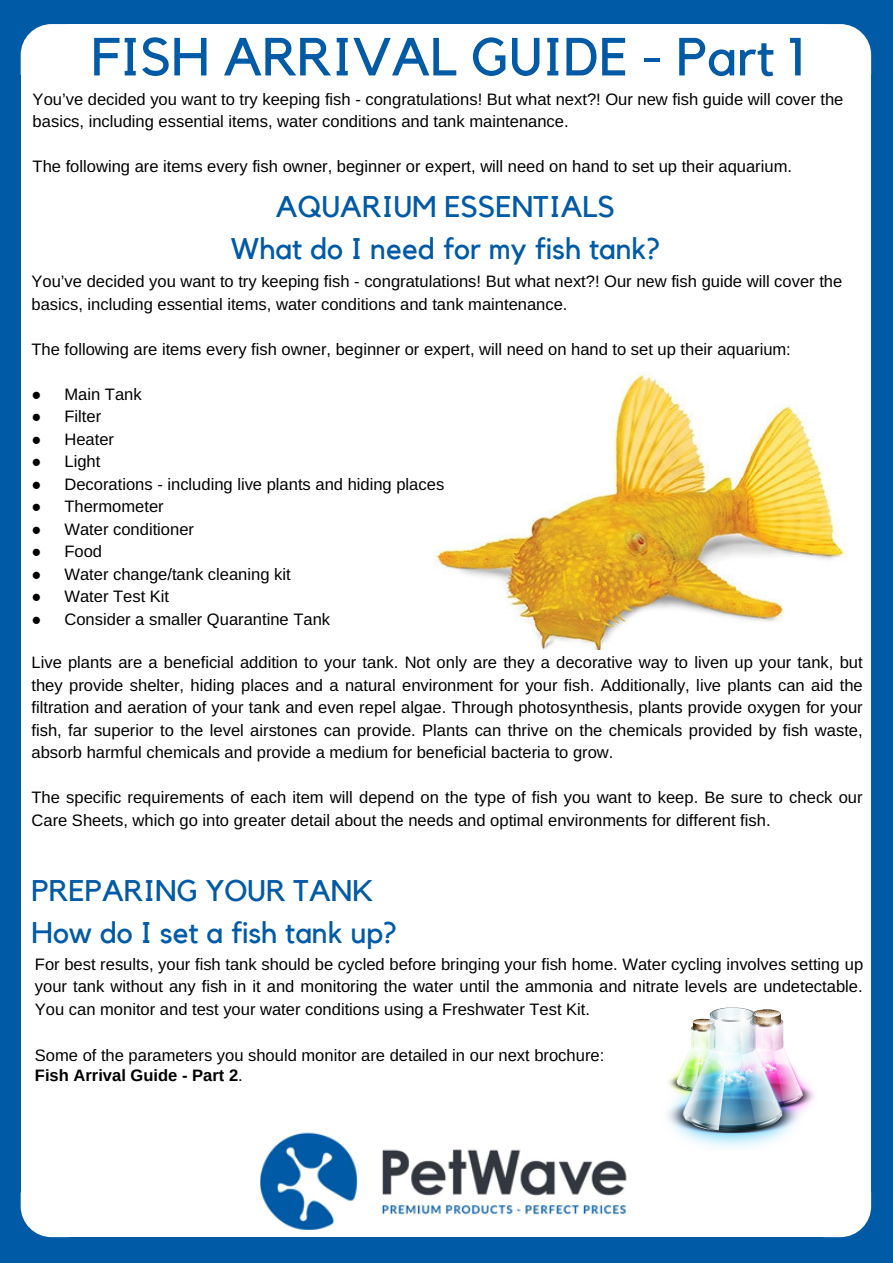
<style>
.page{position:relative;width:893px;height:1263px;background:#005aa5}
.page>*{position:absolute;margin:0;border:0;box-sizing:border-box;transform-origin:0 0}
.t1{font:52.95px "Kollektif";color:#005aa5}
.t2{font:29.85px/41.7px "Kollektif";color:#005aa5;text-align:center}
.t3{font:16.5px/22.5px "Arimo";color:#000}
.s1{font-family:"Liberation Sans"}
.s2{font-weight:700}
</style>
<div class="page">
<svg style="left:825px;top:24px;width:46px;height:49px;background:#e7eff6"></svg>
<div style="left:823px;top:73px;width:48px;height:1121px;background:#fff"></div>
<div style="left:67px;top:73px;width:758px;height:1121px;background:#fff"></div>
<div style="left:67px;top:24px;width:758px;height:51px;background:#fff"></div>
<svg style="left:21px;top:24px;width:46px;height:49px;background:#e8f0f6"></svg>
<div style="left:21px;top:73px;width:48px;height:1121px;background:#fff"></div>
<div style="left:67px;top:1192px;width:758px;height:45px;background:#fff"></div>
<svg style="left:21px;top:1194px;width:46px;height:43px;background:#e6eef6"></svg>
<svg style="left:825px;top:1194px;width:46px;height:43px;background:#e5eef5"></svg>
<img style="left:260px;top:1133px;width:367px;height:97px">
<img style="left:434px;top:374px;width:413px;height:276px">
<img style="left:667px;top:1007px;width:148px;height:141px">
<h1 class="t1" style="left:91px;top:33px;width:715px">FISH ARRIVAL GUIDE - Part 1</h1>
<p class="t3" style="left:33px;top:88px;width:812px">You’ve decided you want to try keeping fish - congratulations! But what next?! Our new fish guide will cover the basics, including essential items, water conditions and tank maintenance.</p>
<p class="t3" style="left:33px;top:155px;width:761px">The following are items every fish owner, beginner or expert, will need on hand to set up their aquarium.</p>
<h2 class="t2" style="left:231px;top:187px;width:431px">AQUARIUM ESSENTIALS<br>What do I need for my fish tank?</h2>
<p class="t3" style="left:32px;top:270px;width:812px">You’ve decided you want to try keeping fish - congratulations! But what next?! Our new fish guide will cover the basics, including essential items, water conditions and tank maintenance.</p>
<p class="t3" style="left:32px;top:338px;width:761px">The following are items every fish owner, beginner or expert, will need on hand to set up their aquarium:</p>
<p class="t3" style="left:32px;top:383px;width:112px"><span class="s1">●</span> Main Tank</p>
<p class="t3" style="left:32px;top:405px;width:71px"><span class="s1">●</span> Filter</p>
<p class="t3" style="left:32px;top:428px;width:84px"><span class="s1">●</span> Heater</p>
<p class="t3" style="left:32px;top:450px;width:70px"><span class="s1">●</span> Light</p>
<p class="t3" style="left:32px;top:473px;width:414px"><span class="s1">●</span> Decorations - including live plants and hiding places</p>
<p class="t3" style="left:32px;top:495px;width:134px"><span class="s1">●</span> Thermometer</p>
<p class="t3" style="left:32px;top:518px;width:164px"><span class="s1">●</span> Water conditioner</p>
<p class="t3" style="left:32px;top:540px;width:72px"><span class="s1">●</span> Food</p>
<p class="t3" style="left:32px;top:563px;width:261px"><span class="s1">●</span> Water change/tank cleaning kit</p>
<p class="t3" style="left:32px;top:585px;width:139px"><span class="s1">●</span> Water Test Kit</p>
<p class="t3" style="left:32px;top:608px;width:300px"><span class="s1">●</span> Consider a smaller Quarantine Tank</p>
<p class="t3" style="left:32px;top:651px;width:833px;text-align:justify">Live plants are a beneficial addition to your tank. Not only are they a decorative way to liven up your tank, but they provide shelter, hiding places and a natural environment for your fish. Additionally, live plants can aid the filtration and aeration of your tank and even repel algae. Through photosynthesis, plants provide oxygen for your fish, far superior to the level airstones can provide. Plants can thrive on the chemicals provided by fish waste, absorb harmful chemicals and provide a medium for beneficial bacteria to grow.</p>
<p class="t3" style="left:32px;top:786px;width:833px">The specific requirements of each item will depend on the type of fish you want to keep. Be sure to check our<br>Care Sheets, which go into greater detail about the needs and optimal environments for different fish.</p>
<h2 class="t2" style="left:32px;top:871px;width:367px;text-align:left">PREPARING YOUR TANK<br>How do I set a fish tank up?</h2>
<p class="t3" style="left:35px;top:953px;width:830px;text-align:justify">For best results, your fish tank should be cycled before bringing your fish home. Water cycling involves setting up your tank without any fish in it and monitoring the water until the ammonia and nitrate levels are undetectable.<br>You can monitor and test your water conditions using a Freshwater Test Kit.</p>
<p class="t3" style="left:35px;top:1045px;width:571px;line-height:19.8px">Some of the parameters you should monitor are detailed in our next brochure:<br><span class="s2">Fish Arrival Guide - Part 2</span>.</p>
</div>
